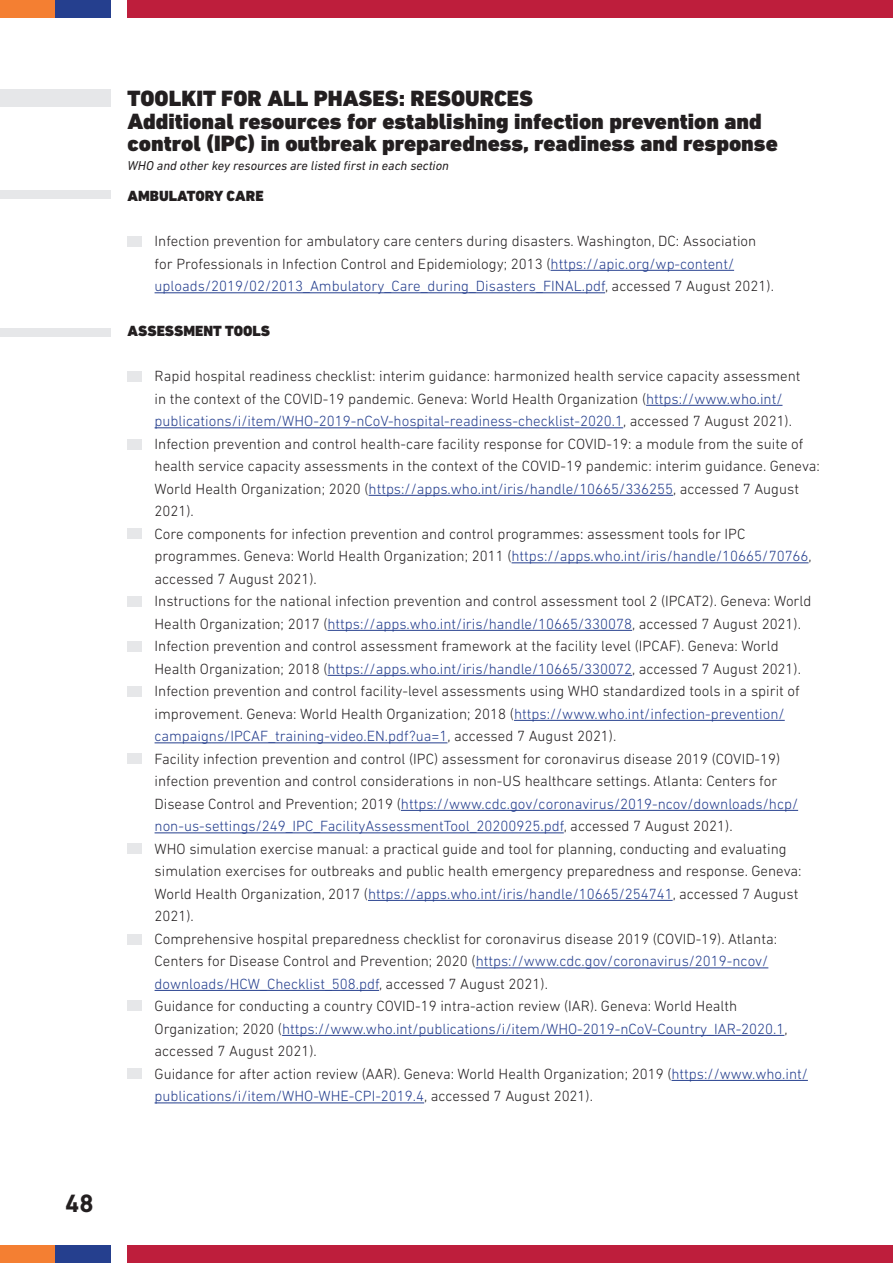
<style>
.page{position:relative;width:893px;height:1263px;background:#fff}
.page>*{position:absolute;margin:0;border:0;box-sizing:border-box;transform-origin:0 0}
.t1{font:700 25.5px "DIN Next LT Pro";color:#231f20}
.t2{font:900 22.5px/22.5px "DIN Next LT Pro";color:#231f20}
.t3{font:300 15px/22.5px "DIN Next LT Pro";color:#231f20}
.t4{font:900 15px "DIN Next LT Pro";color:#231f20}
.t5{font:italic 13.05px "DIN Next LT Pro";color:#231f20}
.s1{font-family:"Minion Pro";font-weight:400;font-size:18px}
.s2{color:#253f8e}
</style>
<div class="page">
<div style="left:0;top:0;width:55px;height:17px;background:#f47f32"></div>
<div style="left:55px;top:0;width:56px;height:17px;background:#253f8e"></div>
<div style="left:128px;top:0;width:765px;height:17px;background:#be1e3c"></div>
<div style="left:0;top:1246px;width:55px;height:17px;background:#f47f32"></div>
<div style="left:55px;top:1246px;width:56px;height:17px;background:#253f8e"></div>
<div style="left:128px;top:1246px;width:765px;height:17px;background:#be1e3c"></div>
<div style="left:0;top:89px;width:111px;height:17px;background:#e6e7e9"></div>
<hr style="left:551px;top:270px;width:183px;height:1px;background:#253f8e">
<hr style="left:155px;top:292px;width:450px;height:1px;background:#253f8e">
<hr style="left:646px;top:405px;width:136px;height:1px;background:#253f8e">
<hr style="left:155px;top:427px;width:468px;height:1px;background:#253f8e">
<hr style="left:369px;top:495px;width:304px;height:1px;background:#253f8e">
<hr style="left:511px;top:562px;width:298px;height:1px;background:#253f8e">
<hr style="left:327px;top:630px;width:305px;height:1px;background:#253f8e">
<hr style="left:327px;top:675px;width:305px;height:1px;background:#253f8e">
<hr style="left:514px;top:720px;width:271px;height:1px;background:#253f8e">
<hr style="left:155px;top:742px;width:292px;height:1px;background:#253f8e">
<hr style="left:401px;top:810px;width:397px;height:1px;background:#253f8e">
<hr style="left:155px;top:832px;width:409px;height:1px;background:#253f8e">
<hr style="left:368px;top:900px;width:305px;height:1px;background:#253f8e">
<hr style="left:476px;top:967px;width:292px;height:1px;background:#253f8e">
<hr style="left:155px;top:990px;width:224px;height:1px;background:#253f8e">
<hr style="left:282px;top:1035px;width:502px;height:1px;background:#253f8e">
<hr style="left:671px;top:1080px;width:137px;height:1px;background:#253f8e">
<hr style="left:155px;top:1102px;width:269px;height:1px;background:#253f8e">
<div style="left:128px;top:236px;width:14px;height:10px;background:#e6e7e9"></div>
<div style="left:128px;top:371px;width:14px;height:10px;background:#e6e7e9"></div>
<div style="left:128px;top:439px;width:14px;height:10px;background:#e6e7e9"></div>
<div style="left:128px;top:529px;width:14px;height:10px;background:#e6e7e9"></div>
<div style="left:128px;top:596px;width:14px;height:10px;background:#e6e7e9"></div>
<div style="left:128px;top:641px;width:14px;height:10px;background:#e6e7e9"></div>
<div style="left:128px;top:686px;width:14px;height:10px;background:#e6e7e9"></div>
<div style="left:128px;top:754px;width:14px;height:10px;background:#e6e7e9"></div>
<div style="left:128px;top:844px;width:14px;height:10px;background:#e6e7e9"></div>
<div style="left:128px;top:934px;width:14px;height:10px;background:#e6e7e9"></div>
<div style="left:128px;top:1000px;width:14px;height:10px;background:#e6e7e9"></div>
<div style="left:128px;top:1069px;width:14px;height:10px;background:#e6e7e9"></div>
<div style="left:0;top:191px;width:111px;height:8px;background:#e6e7e9"></div>
<div style="left:0;top:328px;width:111px;height:8px;background:#e6e7e9"></div>
<p class="t2" style="left:128px;top:87px;width:407px">TOOLKIT FOR ALL PHASES: RESOURCES</p>
<p class="t2" style="left:128px;top:110px;width:652px">Additional resources for establishing infection prevention and control (IPC) in outbreak preparedness, readiness and response</p>
<p class="t4" style="left:128px;top:187px;width:138px">AMBULATORY CARE</p>
<p class="t3" style="left:155px;top:230px;width:621px;text-indent:-27px"><span class="s1">•</span> Infection prevention for ambulatory care centers during disasters. Washington, DC: Association for Professionals in Infection Control and Epidemiology; 2013 (<span class="s2">https://apic.org/wp-content/ uploads/2019/02/2013_Ambulatory_Care_during_Disasters_FINAL.pdf</span>, accessed 7 August 2021).</p>
<p class="t4" style="left:128px;top:322px;width:144px">ASSESSMENT TOOLS</p>
<p class="t3" style="left:155px;top:365px;width:647px;text-indent:-27px"><span class="s1">•</span> Rapid hospital readiness checklist: interim guidance: harmonized health service capacity assessment in the context of the COVID-19 pandemic. Geneva: World Health Organization (<span class="s2">https://www.who.int/ publications/i/item/WHO-2019-nCoV-hospital-readiness-checklist-2020.1</span>, accessed 7 August 2021).</p>
<p class="t3" style="left:155px;top:432px;width:667px;text-indent:-27px"><span class="s1">•</span> Infection prevention and control health-care facility response for COVID-19: a module from the suite of health service capacity assessments in the context of the COVID-19 pandemic: interim guidance. Geneva:<br>World Health Organization; 2020 (<span class="s2">https://apps.who.int/iris/handle/10665/336255</span>, accessed 7 August 2021).</p>
<p class="t3" style="left:155px;top:522px;width:659px;text-indent:-27px"><span class="s1">•</span> Core components for infection prevention and control programmes: assessment tools for IPC programmes. Geneva: World Health Organization; 2011 (<span class="s2">https://apps.who.int/iris/handle/10665/70766</span>, accessed 7 August 2021).</p>
<p class="t3" style="left:155px;top:590px;width:658px;text-indent:-27px"><span class="s1">•</span> Instructions for the national infection prevention and control assessment tool 2 (IPCAT2). Geneva: World<br>Health Organization; 2017 (<span class="s2">https://apps.who.int/iris/handle/10665/330078</span>, accessed 7 August 2021).</p>
<p class="t3" style="left:155px;top:635px;width:648px;text-indent:-27px"><span class="s1">•</span> Infection prevention and control assessment framework at the facility level (IPCAF). Geneva: World<br>Health Organization; 2018 (<span class="s2">https://apps.who.int/iris/handle/10665/330072</span>, accessed 7 August 2021).</p>
<p class="t3" style="left:155px;top:680px;width:647px;text-indent:-27px"><span class="s1">•</span> Infection prevention and control facility-level assessments using WHO standardized tools in a spirit of improvement. Geneva: World Health Organization; 2018 (<span class="s2">https://www.who.int/infection-prevention/ campaigns/IPCAF_training-video.EN.pdf?ua=1</span>, accessed 7 August 2021).</p>
<p class="t3" style="left:155px;top:747px;width:645px;text-indent:-27px"><span class="s1">•</span> Facility infection prevention and control (IPC) assessment for coronavirus disease 2019 (COVID-19) infection prevention and control considerations in non-US healthcare settings. Atlanta: Centers for Disease Control and Prevention; 2019 (<span class="s2">https://www.cdc.gov/coronavirus/2019-ncov/downloads/hcp/ non-us-settings/249_IPC_FacilityAssessmentTool_20200925.pdf</span>, accessed 7 August 2021).</p>
<p class="t3" style="left:155px;top:837px;width:649px;text-indent:-27px"><span class="s1">•</span> WHO simulation exercise manual: a practical guide and tool for planning, conducting and evaluating simulation exercises for outbreaks and public health emergency preparedness and response. Geneva:<br>World Health Organization, 2017 (<span class="s2">https://apps.who.int/iris/handle/10665/254741</span>, accessed 7 August 2021).</p>
<p class="t3" style="left:155px;top:927px;width:624px;text-indent:-27px"><span class="s1">•</span> Comprehensive hospital preparedness checklist for coronavirus disease 2019 (COVID-19). Atlanta:<br>Centers for Disease Control and Prevention; 2020 (<span class="s2">https://www.cdc.gov/coronavirus/2019-ncov/ downloads/HCW_Checklist_508.pdf</span>, accessed 7 August 2021).</p>
<p class="t3" style="left:155px;top:995px;width:635px;text-indent:-27px"><span class="s1">•</span> Guidance for conducting a country COVID-19 intra-action review (IAR). Geneva: World Health<br>Organization; 2020 (<span class="s2">https://www.who.int/publications/i/item/WHO-2019-nCoV-Country_IAR-2020.1</span>, accessed 7 August 2021).</p>
<p class="t3" style="left:155px;top:1062px;width:655px;text-indent:-27px"><span class="s1">•</span> Guidance for after action review (AAR). Geneva: World Health Organization; 2019 (<span class="s2">https://www.who.int/ publications/i/item/WHO-WHE-CPI-2019.4</span>, accessed 7 August 2021).</p>
<p class="t5" style="left:128px;top:158px;width:323px">WHO and other key resources are listed first in each section</p>
<p class="t1" style="left:65px;top:1188px;width:30px">48</p>
</div>
